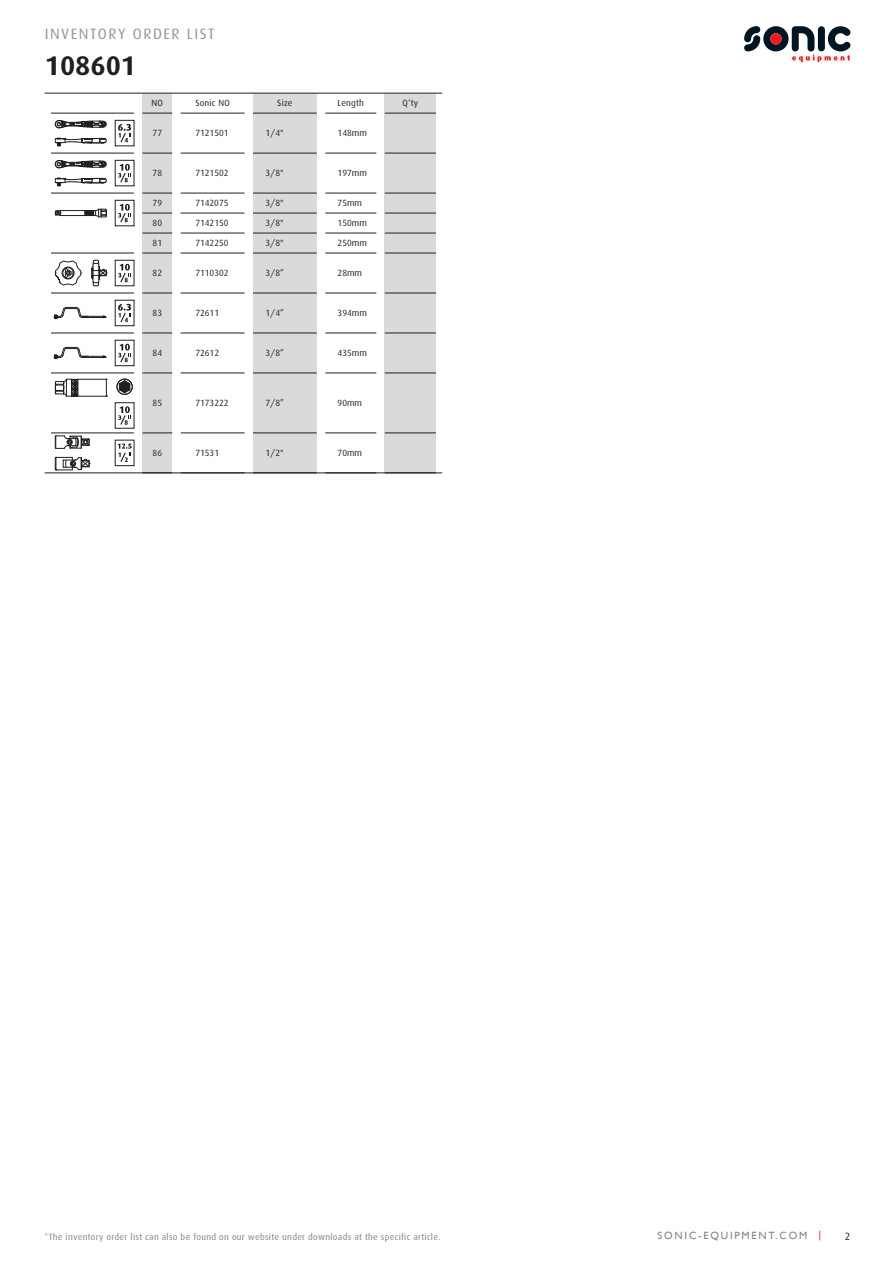
<style>
.page{position:relative;width:893px;height:1263px;background:#fff}
.page>*{position:absolute;margin:0;border:0;box-sizing:border-box;transform-origin:0 0}
.t1{font:700 27px "Dax";color:#231f20}
.t2{font:15px "Dax";letter-spacing:.1em;color:#939598}
.t3{font:10.5px "Gill Sans";letter-spacing:.17em;color:#808285}
.t4{font:10.5px "Dax";color:#231f20}
.t5{font:9px "Dax";color:#231f20}
.t6{font:9px "Dax";letter-spacing:.03em;color:#808285}
.s1{color:#ee1d23}
</style>
<div class="page">
<svg style="left:744px;top:26px;width:106px;height:36px"></svg>
<div style="left:142px;top:93px;width:30px;height:380px;background:#d9dadc"></div>
<div style="left:385px;top:93px;width:51px;height:380px;background:#d9dadc"></div>
<div style="left:253px;top:93px;width:64px;height:380px;background:#d9dadc"></div>
<hr style="left:325px;top:193px;width:51px;height:1px;background:#231f20">
<hr style="left:325px;top:213px;width:51px;height:1px;background:#231f20">
<hr style="left:325px;top:233px;width:51px;height:1px;background:#231f20">
<hr style="left:325px;top:253px;width:51px;height:1px;background:#231f20">
<hr style="left:325px;top:293px;width:51px;height:1px;background:#231f20">
<hr style="left:142px;top:193px;width:30px;height:1px;background:#231f20">
<hr style="left:181px;top:193px;width:63px;height:1px;background:#231f20">
<hr style="left:253px;top:193px;width:64px;height:1px;background:#231f20">
<hr style="left:385px;top:193px;width:51px;height:1px;background:#231f20">
<hr style="left:142px;top:213px;width:30px;height:1px;background:#231f20">
<hr style="left:181px;top:213px;width:63px;height:1px;background:#231f20">
<hr style="left:253px;top:213px;width:64px;height:1px;background:#231f20">
<hr style="left:385px;top:213px;width:51px;height:1px;background:#231f20">
<hr style="left:142px;top:233px;width:30px;height:1px;background:#231f20">
<hr style="left:181px;top:233px;width:63px;height:1px;background:#231f20">
<hr style="left:253px;top:233px;width:64px;height:1px;background:#231f20">
<hr style="left:385px;top:233px;width:51px;height:1px;background:#231f20">
<hr style="left:142px;top:253px;width:30px;height:1px;background:#231f20">
<hr style="left:181px;top:253px;width:63px;height:1px;background:#231f20">
<hr style="left:253px;top:253px;width:64px;height:1px;background:#231f20">
<hr style="left:385px;top:253px;width:51px;height:1px;background:#231f20">
<hr style="left:142px;top:293px;width:30px;height:1px;background:#231f20">
<hr style="left:181px;top:293px;width:63px;height:1px;background:#231f20">
<hr style="left:253px;top:293px;width:64px;height:1px;background:#231f20">
<hr style="left:385px;top:293px;width:51px;height:1px;background:#231f20">
<hr style="left:325px;top:333px;width:51px;height:1px;background:#231f20">
<hr style="left:142px;top:333px;width:30px;height:1px;background:#231f20">
<hr style="left:181px;top:333px;width:63px;height:1px;background:#231f20">
<hr style="left:253px;top:333px;width:64px;height:1px;background:#231f20">
<hr style="left:385px;top:333px;width:51px;height:1px;background:#231f20">
<hr style="left:325px;top:373px;width:51px;height:1px;background:#231f20">
<hr style="left:142px;top:373px;width:30px;height:1px;background:#231f20">
<hr style="left:181px;top:373px;width:63px;height:1px;background:#231f20">
<hr style="left:253px;top:373px;width:64px;height:1px;background:#231f20">
<hr style="left:385px;top:373px;width:51px;height:1px;background:#231f20">
<hr style="left:325px;top:433px;width:51px;height:1px;background:#231f20">
<hr style="left:142px;top:433px;width:30px;height:1px;background:#231f20">
<hr style="left:181px;top:433px;width:63px;height:1px;background:#231f20">
<hr style="left:253px;top:433px;width:64px;height:1px;background:#231f20">
<hr style="left:385px;top:433px;width:51px;height:1px;background:#231f20">
<hr style="left:325px;top:473px;width:51px;height:1px;background:#231f20">
<hr style="left:142px;top:473px;width:30px;height:1px;background:#231f20">
<hr style="left:181px;top:473px;width:63px;height:1px;background:#231f20">
<hr style="left:253px;top:473px;width:64px;height:1px;background:#231f20">
<hr style="left:385px;top:473px;width:51px;height:1px;background:#231f20">
<hr style="left:142px;top:113px;width:30px;height:1px;background:#231f20">
<hr style="left:181px;top:113px;width:63px;height:1px;background:#231f20">
<hr style="left:253px;top:113px;width:64px;height:1px;background:#231f20">
<hr style="left:385px;top:113px;width:51px;height:1px;background:#231f20">
<hr style="left:325px;top:113px;width:51px;height:1px;background:#231f20">
<hr style="left:142px;top:153px;width:30px;height:1px;background:#231f20">
<hr style="left:181px;top:153px;width:63px;height:1px;background:#231f20">
<hr style="left:253px;top:153px;width:64px;height:1px;background:#231f20">
<hr style="left:385px;top:153px;width:51px;height:1px;background:#231f20">
<hr style="left:325px;top:153px;width:51px;height:1px;background:#231f20">
<hr style="left:45px;top:472px;width:397px;height:1px;background:#231f20">
<hr style="left:45px;top:93px;width:397px;height:1px;background:#231f20">
<hr style="left:51px;top:253px;width:83px;height:1px;background:#231f20">
<svg style="left:118px;top:264px;width:13px;height:18px"></svg>
<div style="left:115px;top:260px;width:19px;height:26px;border:1px solid #231f20"></div>
<svg style="left:91px;top:260px;width:16px;height:26px"></svg>
<svg style="left:55px;top:261px;width:27px;height:24px"></svg>
<hr style="left:51px;top:293px;width:83px;height:1px;background:#231f20">
<hr style="left:51px;top:153px;width:83px;height:1px;background:#231f20">
<hr style="left:51px;top:333px;width:83px;height:1px;background:#231f20">
<svg style="left:118px;top:344px;width:13px;height:18px"></svg>
<svg style="left:118px;top:304px;width:13px;height:18px"></svg>
<hr style="left:51px;top:113px;width:83px;height:1px;background:#231f20">
<svg style="left:118px;top:164px;width:13px;height:18px"></svg>
<svg style="left:118px;top:124px;width:13px;height:18px"></svg>
<hr style="left:51px;top:193px;width:83px;height:1px;background:#231f20">
<svg style="left:118px;top:204px;width:13px;height:18px"></svg>
<hr style="left:61px;top:210px;width:34px;height:1px;background:#231f20">
<hr style="left:61px;top:215px;width:34px;height:1px;background:#231f20">
<svg style="left:84px;top:209px;width:23px;height:9px"></svg>
<svg style="left:55px;top:210px;width:6px;height:6px"></svg>
<hr style="left:51px;top:433px;width:83px;height:1px;background:#231f20">
<svg style="left:118px;top:443px;width:14px;height:19px"></svg>
<svg style="left:55px;top:435px;width:35px;height:14px"></svg>
<svg style="left:55px;top:457px;width:35px;height:14px"></svg>
<svg style="left:55px;top:379px;width:52px;height:18px"></svg>
<hr style="left:51px;top:373px;width:83px;height:1px;background:#231f20">
<svg style="left:118px;top:406px;width:13px;height:19px"></svg>
<div style="left:117px;top:379px;width:15px;height:16px;border:1px solid #231f20;border-radius:50%"></div>
<svg style="left:119px;top:378px;width:11px;height:17px"></svg>
<svg style="left:54px;top:307px;width:52px;height:12px"></svg>
<svg style="left:54px;top:347px;width:52px;height:12px"></svg>
<svg style="left:55px;top:138px;width:52px;height:9px"></svg>
<svg style="left:55px;top:120px;width:52px;height:9px"></svg>
<svg style="left:55px;top:178px;width:52px;height:9px"></svg>
<svg style="left:55px;top:160px;width:52px;height:8px"></svg>
<h2 class="t2" style="left:45px;top:25px;width:171px">INVENTORY ORDER LIST</h2>
<h1 class="t1" style="left:45px;top:50px;width:93px">108601</h1>
<p class="t5" style="left:152px;top:98px;width:13px">NO</p>
<p class="t5" style="left:195px;top:98px;width:36px">Sonic NO</p>
<p class="t5" style="left:277px;top:98px;width:17px">Size</p>
<p class="t5" style="left:338px;top:98px;width:28px">Length</p>
<p class="t5" style="left:403px;top:98px;width:17px">Q‘ty</p>
<p class="t5" style="left:195px;top:128px;width:35px">7121501</p>
<p class="t5" style="left:195px;top:168px;width:35px">7121502</p>
<p class="t5" style="left:195px;top:198px;width:35px">7142075</p>
<p class="t5" style="left:195px;top:218px;width:35px">7142150</p>
<p class="t5" style="left:195px;top:238px;width:35px">7142250</p>
<p class="t5" style="left:195px;top:268px;width:35px">7110302</p>
<p class="t5" style="left:195px;top:308px;width:25px">72611</p>
<p class="t5" style="left:195px;top:348px;width:25px">72612</p>
<p class="t5" style="left:266px;top:128px;width:20px">1/4"</p>
<p class="t5" style="left:266px;top:168px;width:20px">3/8"</p>
<p class="t5" style="left:266px;top:198px;width:20px">3/8"</p>
<p class="t5" style="left:266px;top:218px;width:20px">3/8"</p>
<p class="t5" style="left:266px;top:238px;width:20px">3/8"</p>
<p class="t5" style="left:266px;top:268px;width:20px">3/8”</p>
<p class="t5" style="left:266px;top:308px;width:20px">1/4”</p>
<p class="t5" style="left:266px;top:348px;width:20px">3/8”</p>
<p class="t5" style="left:338px;top:128px;width:31px">148mm</p>
<p class="t5" style="left:338px;top:168px;width:31px">197mm</p>
<p class="t5" style="left:338px;top:198px;width:26px">75mm</p>
<p class="t5" style="left:338px;top:218px;width:31px">150mm</p>
<p class="t5" style="left:338px;top:238px;width:31px">250mm</p>
<p class="t5" style="left:338px;top:268px;width:26px">28mm</p>
<p class="t5" style="left:338px;top:308px;width:31px">394mm</p>
<p class="t5" style="left:338px;top:348px;width:31px">435mm</p>
<p class="t5" style="left:153px;top:128px;width:11px">77</p>
<p class="t5" style="left:153px;top:168px;width:11px">78</p>
<p class="t5" style="left:153px;top:198px;width:11px">79</p>
<p class="t5" style="left:153px;top:218px;width:11px">80</p>
<p class="t5" style="left:153px;top:238px;width:11px">81</p>
<p class="t5" style="left:153px;top:268px;width:11px">82</p>
<p class="t5" style="left:153px;top:308px;width:11px">83</p>
<p class="t5" style="left:153px;top:348px;width:11px">84</p>
<p class="t5" style="left:153px;top:398px;width:11px">85</p>
<p class="t5" style="left:153px;top:448px;width:11px">86</p>
<p class="t5" style="left:195px;top:398px;width:35px">7173222</p>
<p class="t5" style="left:195px;top:448px;width:25px">71531</p>
<p class="t5" style="left:266px;top:398px;width:20px">7/8”</p>
<p class="t5" style="left:266px;top:448px;width:20px">1/2"</p>
<p class="t5" style="left:338px;top:398px;width:26px">90mm</p>
<p class="t5" style="left:338px;top:448px;width:26px">70mm</p>
<p class="t6" style="left:45px;top:1231px;width:397px">*The inventory order list can also be found on our website under downloads at the specific article.</p>
<p class="t3" style="left:658px;top:1229px;width:165px">SONIC-EQUIPMENT.COM <span class="s1">|</span></p>
<p class="t4" style="left:845px;top:1230px;width:7px">2</p>
</div>
